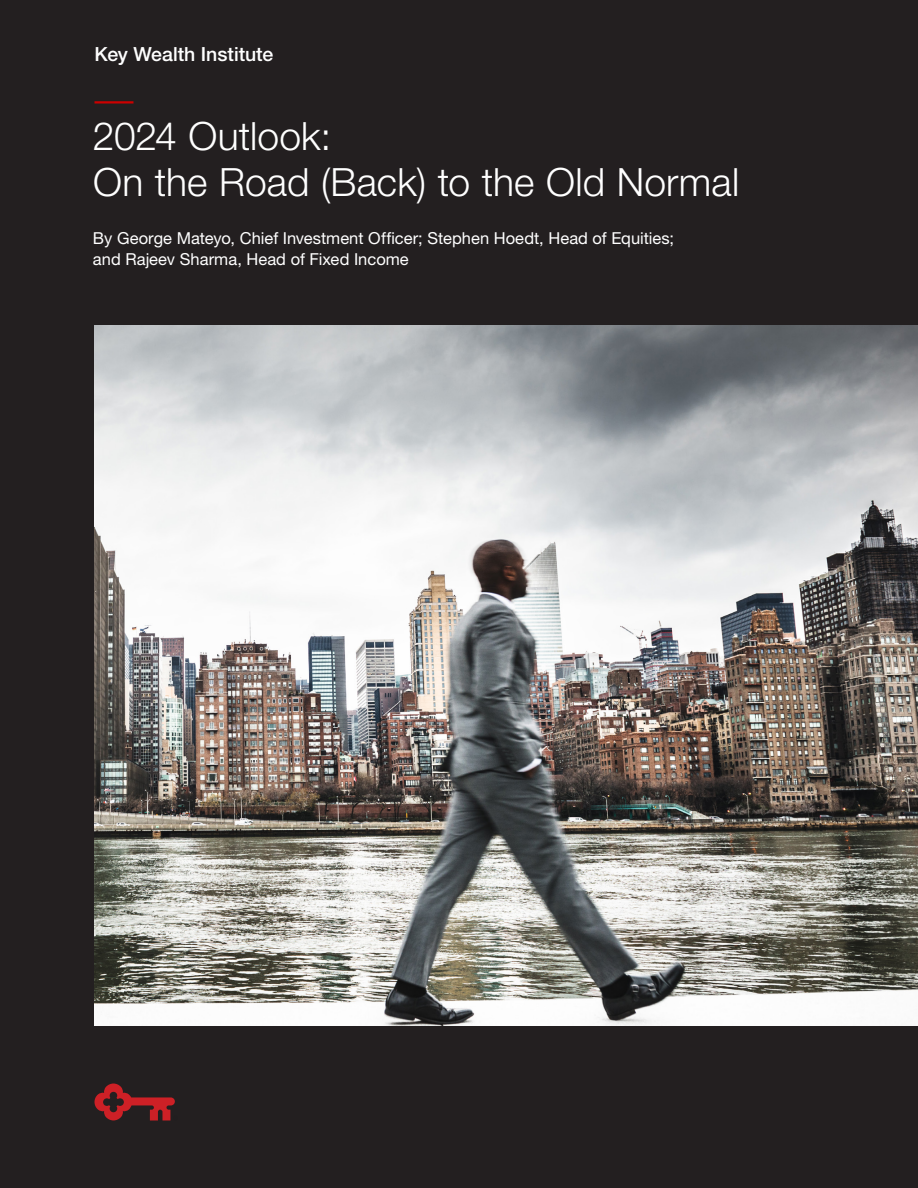
<style>
.page{position:relative;width:918px;height:1188px;background:#231f20}
.page>*{position:absolute;margin:0;border:0;box-sizing:border-box;transform-origin:0 0}
.t1{font:300 39px/46.5px "Helvetica Neue LT Std";letter-spacing:.005em;color:#fff}
.Line_of_Business_-_14_16_Medium{font:500 19.5px "Helvetica Neue LT Std";color:#fff}
.t2{font:16.5px/21px "Helvetica Neue LT Std";color:#fff}
</style>
<div class="page">
<img style="left:94px;top:325px;width:824px;height:701px">
<svg style="left:95px;top:1084px;width:80px;height:36px"></svg>
<hr style="left:94px;top:101px;width:20px;height:3px;background:#c00">
<hr style="left:114px;top:101px;width:20px;height:3px;background:#c00">
<p class="Line_of_Business_-_14_16_Medium" style="left:94px;top:43px;width:180px">Key Wealth Institute</p>
<p class="t1" style="left:93px;top:112px;width:648px">2024 Outlook:<br>On the Road (Back) to the Old Normal</p>
<p class="t2" style="left:93px;top:228px;width:583px">By George Mateyo, Chief Investment Officer; Stephen Hoedt, Head of Equities; and Rajeev Sharma, Head of Fixed Income</p>
</div>
